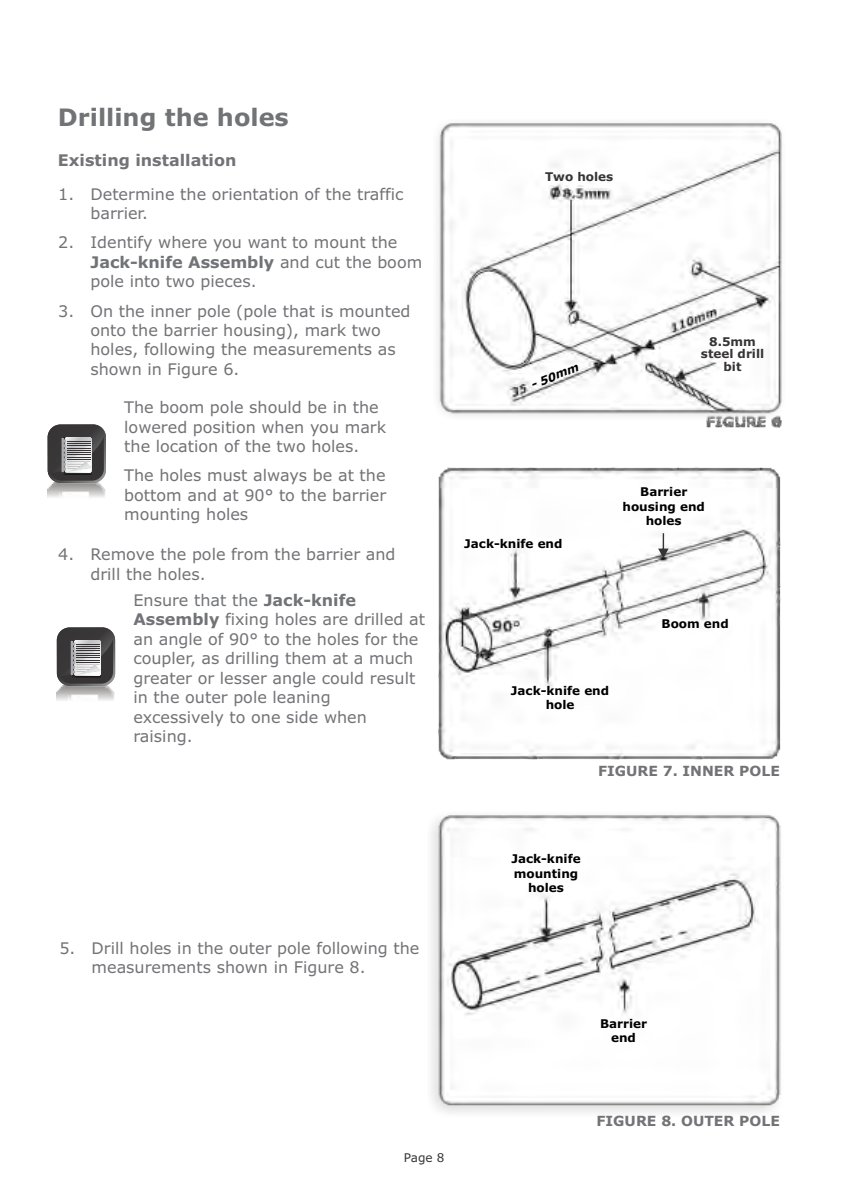
<style>
.page{position:relative;width:842px;height:1191px;background:#fff}
.page>*{position:absolute;margin:0;border:0;box-sizing:border-box;transform-origin:0 0}
.t1{font:700 24px "Verdana";color:#727376}
.t2{font:16px/19.4px "Verdana";color:#727376}
.t3{font:700 16px "Verdana";color:#727376}
.t4{font:700 14px "Verdana";color:#727376}
.t5{font:700 12px/14.6px "Verdana";color:#000;text-align:center}
.t6{font:700 12px/12.6px "Verdana";color:#373435;text-align:center}
.t7{font:12px "Verdana";color:#373435}
.t8{font:italic 700 11.6px "Verdana";color:#000}
.s1{font-weight:700}
</style>
<div class="page">
<img style="left:431px;top:123px;width:351px;height:990px">
<img style="left:57px;top:685px;width:58px;height:16px">
<svg style="left:57px;top:627px;width:58px;height:59px"></svg>
<svg style="left:60px;top:636px;width:53px;height:47px;background:#6f6d6f"></svg>
<svg style="left:658px;top:533px;width:11px;height:25px"></svg>
<img style="left:47px;top:482px;width:59px;height:16px">
<svg style="left:48px;top:424px;width:58px;height:59px"></svg>
<svg style="left:51px;top:433px;width:53px;height:48px;background:#6f6e6f"></svg>
<h1 class="t1" style="left:58px;top:108px;width:232px">Drilling the holes</h1>
<p class="t3" style="left:58px;top:154px;width:180px">Existing installation</p>
<p class="t2" style="left:90px;top:186px;width:314px;text-indent:-32px">1. Determine the orientation of the traffic barrier.</p>
<p class="t2" style="left:90px;top:234px;width:333px;text-indent:-32px">2. Identify where you want to mount the<br><span class="s1">Jack-knife Assembly</span> and cut the boom pole into two pieces.</p>
<p class="t2" style="left:90px;top:302px;width:321px;text-indent:-32px">3. On the inner pole (pole that is mounted onto the barrier housing), mark two holes, following the measurements as shown in Figure 6.</p>
<p class="t2" style="left:124px;top:399px;width:264px">The boom pole should be in the lowered position when you mark the location of the two holes.</p>
<p class="t2" style="left:124px;top:467px;width:263px;text-align:justify">The holes must always be at the bottom and at 90° to the barrier mounting holes</p>
<p class="t2" style="left:90px;top:546px;width:307px;text-indent:-32px">4. Remove the pole from the barrier and drill the holes.</p>
<p class="t2" style="left:133px;top:592px;width:293px">Ensure that the <span class="s1">Jack-knife<br>Assembly</span> fixing holes are drilled at an angle of 90° to the holes for the coupler, as drilling them at a much greater or lesser angle could result in the outer pole leaning excessively to one side when raising.</p>
<p class="t6" style="left:545px;top:171px;width:70px">Two holes</p>
<p class="t8" style="left:529px;top:381px;width:52px;rotate:-22deg">- 50mm</p>
<p class="t6" style="left:701px;top:336px;width:65px">8.5mm steel drill bit</p>
<p class="t5" style="left:464px;top:537px;width:100px">Jack-knife end</p>
<p class="t5" style="left:622px;top:485px;width:84px">Barrier housing end holes</p>
<p class="t5" style="left:511px;top:684px;width:100px">Jack-knife end hole</p>
<p class="t5" style="left:661px;top:617px;width:69px">Boom end</p>
<p class="t4" style="left:598px;top:765px;width:183px">FIGURE 7. INNER POLE</p>
<p class="t2" style="left:92px;top:940px;width:329px;text-indent:-32px">5. Drill holes in the outer pole following the measurements shown in Figure 8.</p>
<p class="t7" style="left:404px;top:1153px;width:42px">Page 8</p>
<p class="t5" style="left:511px;top:852px;width:71px">Jack-knife mounting holes</p>
<p class="t5" style="left:600px;top:1017px;width:49px">Barrier end</p>
<p class="t4" style="left:596px;top:1115px;width:185px">FIGURE 8. OUTER POLE</p>
</div>
